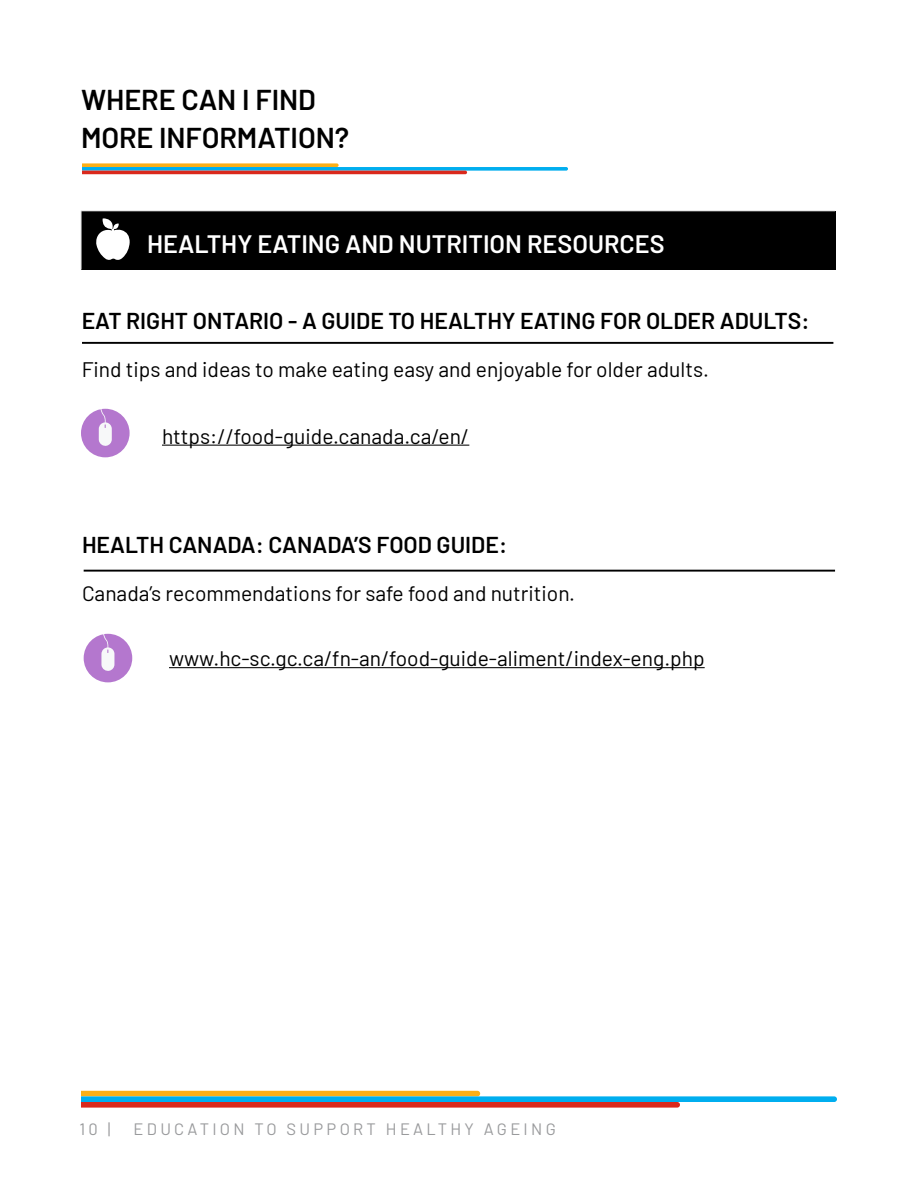
<style>
.page{position:relative;width:918px;height:1188px;background:#fff}
.page>*{position:absolute;margin:0;border:0;box-sizing:border-box;transform-origin:0 0}
.t1{font:600 28.65px/38.2px "Barlow";letter-spacing:-.005em;color:#000}
.t2{font:600 25.2px "Barlow";color:#fff}
.t3{font:600 22.95px "Barlow";color:#000}
.t4{font:21px "Barlow";color:#000}
.t5{font:16.5px "Barlow";letter-spacing:.2em;color:#999a9c}
</style>
<div class="page">
<hr style="left:82px;top:342px;width:751px;height:2px;background:#000">
<div style="left:81px;top:409px;width:49px;height:48px;background:#b477ce;border-radius:50%"></div>
<svg style="left:99px;top:409px;width:13px;height:37px"></svg>
<hr style="left:162px;top:445px;width:307px;height:1px;background:#000">
<div style="left:84px;top:634px;width:48px;height:48px;background:#b477ce;border-radius:50%"></div>
<svg style="left:101px;top:634px;width:13px;height:37px"></svg>
<hr style="left:169px;top:667px;width:536px;height:1px;background:#000">
<div style="left:81px;top:211px;width:754px;height:59px;background:#000"></div>
<hr style="left:81px;top:211px;width:754px;height:1px;background:#e2e2e2">
<hr style="left:81px;top:211px;width:1px;height:59px;background:#e2e2e2">
<svg style="left:96px;top:218px;width:34px;height:42px"></svg>
<svg style="left:81px;top:1091px;width:756px;height:17px"></svg>
<svg style="left:82px;top:163px;width:486px;height:11px"></svg>
<hr style="left:84px;top:570px;width:751px;height:2px;background:#000">
<h1 class="t1" style="left:81px;top:78px;width:270px">WHERE CAN I FIND<br>MORE INFORMATION?</h1>
<p class="t2" style="left:147px;top:225px;width:519px">HEALTHY EATING AND NUTRITION RESOURCES</p>
<p class="t3" style="left:82px;top:304px;width:729px">EAT RIGHT ONTARIO - A GUIDE TO HEALTHY EATING FOR OLDER ADULTS:</p>
<p class="t4" style="left:82px;top:354px;width:629px">Find tips and ideas to make eating easy and enjoyable for older adults.</p>
<p class="t4" style="left:162px;top:421px;width:309px">https://food-guide.canada.ca/en/</p>
<p class="t3" style="left:82px;top:527px;width:427px">HEALTH CANADA: CANADA’S FOOD GUIDE:</p>
<p class="t4" style="left:82px;top:578px;width:495px">Canada’s recommendations for safe food and nutrition.</p>
<p class="t4" style="left:169px;top:643px;width:537px">www.hc-sc.gc.ca/fn-an/food-guide-aliment/index-eng.php</p>
<p class="t5" style="left:80px;top:1117px;width:33px">10 |</p>
<p class="t5" style="left:134px;top:1117px;width:424px">EDUCATION TO SUPPORT HEALTHY AGEING</p>
</div>
